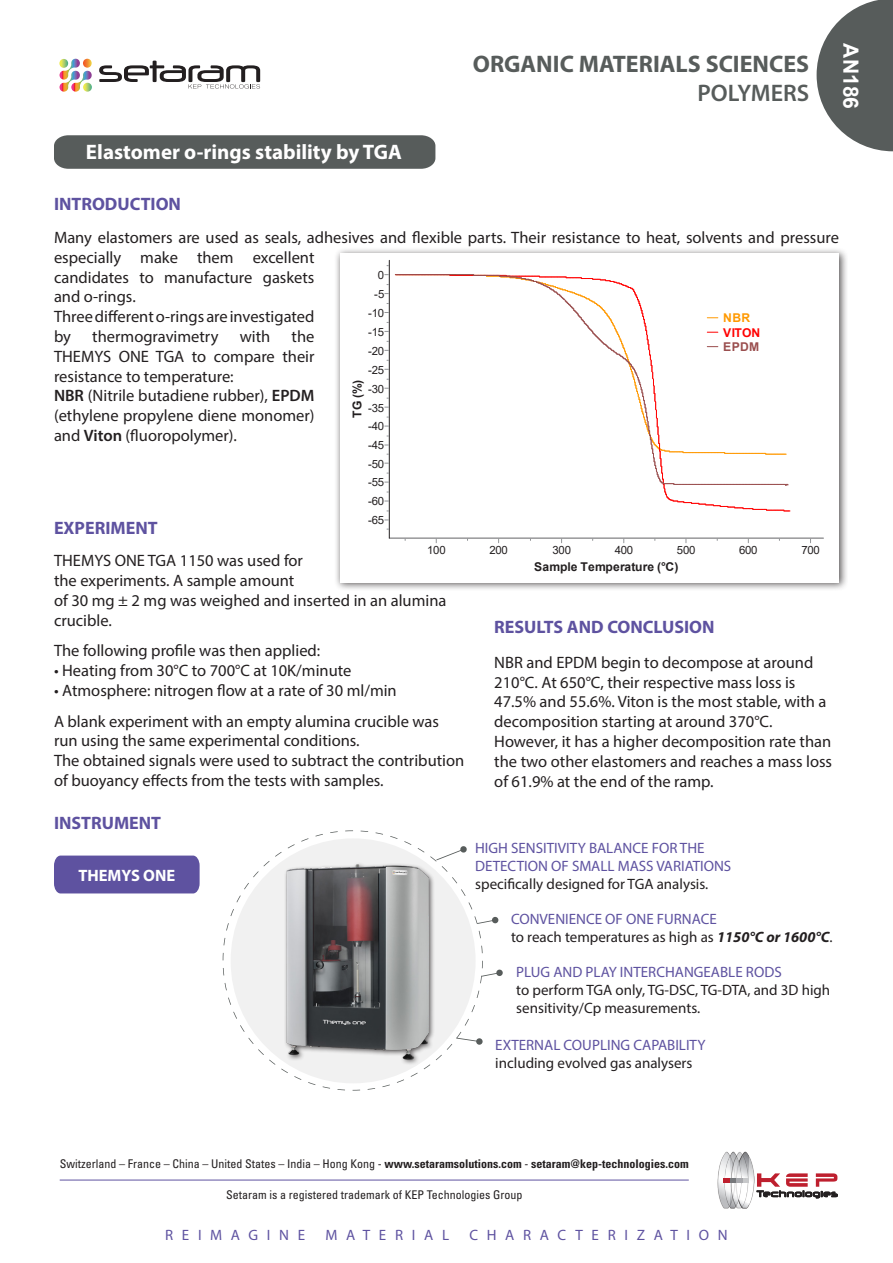
<style>
.page{position:relative;width:893px;height:1263px;background:#fff}
.page>*{position:absolute;margin:0;border:0;box-sizing:border-box;transform-origin:0 0}
.t1{font:700 24px/28.8px "Myriad Pro";color:#575c5b;text-align:right}
.t2{font:700 21px "Myriad Pro";color:#fff}
.t3{font:700 21px "Arial";letter-spacing:.01em;color:#fff}
.t4{font:700 18px "Myriad Pro";color:#5e52a0}
.t5{font:16.5px/19.8px "Myriad Pro";color:#231f20}
.t6{font:700 16.5px "Myriad Pro";color:#fff}
.t7{font:15px/18px "Myriad Pro";color:#231f20}
.t8{font:15px "Myriad Pro";color:#5e52a0}
.t9{font:15px "Myriad Pro";letter-spacing:.58em;color:#5e52a0}
.t10{font:700 12.15px "Arial";letter-spacing:.005em;color:#231f20}
.t11{font:700 12.15px/14.4px "Arial";letter-spacing:.02em;color:#f00}
.t12{font:condensed 12px "Univers LT Std";color:#231f20}
.t13{font:11.4px/18.9px "Arial";letter-spacing:-.025em;color:#231f20;text-align:right}
.s1{font-weight:600}
.s2{color:#f90}
.s3{color:#9a4e4e}
.s4{font-weight:700;font-style:italic}
.s5{font-weight:700}
</style>
<div class="page">
<div style="left:334px;top:247px;width:514px;height:344px;background:#231f20;opacity:.75"></div>
<div style="left:340px;top:253px;width:499px;height:329px;background:#fff"></div>
<hr style="left:389px;top:538px;width:434px;height:1px;background:#636366">
<hr style="left:389px;top:260px;width:1px;height:278px;background:#231f20">
<svg style="left:395px;top:274px;width:395px;height:238px"></svg>
<svg style="left:817px;top:0;width:76px;height:151px"></svg>
<div style="left:54px;top:135px;width:381px;height:34px;background:#575c5b"></div>
<div style="left:54px;top:855px;width:146px;height:38px;background:#5e52a0"></div>
<svg style="left:483px;top:920px;width:12px;height:4px"></svg>
<svg style="left:492px;top:916px;width:7px;height:7px"></svg>
<svg style="left:223px;top:830px;width:260px;height:260px"></svg>
<svg style="left:481px;top:972px;width:15px;height:5px"></svg>
<div style="left:496px;top:969px;width:7px;height:7px;background:#575c5b;border-radius:3px"></div>
<svg style="left:59px;top:59px;width:33px;height:33px"></svg>
<svg style="left:99px;top:61px;width:161px;height:28px"></svg>
<img style="left:268px;top:861px;width:178px;height:215px">
<img style="left:730px;top:1151px;width:17px;height:58px">
<svg style="left:717px;top:1152px;width:121px;height:56px"></svg>
<hr style="left:60px;top:1180px;width:629px;height:1px;background:#5e52a0">
<p class="t2" style="left:86px;top:138px;width:317px">Elastomer o-rings stability by TGA</p>
<p class="t4" style="left:54px;top:193px;width:129px">INTRODUCTION</p>
<p class="t1" style="left:473px;top:49px;width:338px">ORGANIC MATERIALS SCIENCES<br><span class="s1">POLYMERS</span></p>
<p class="t3" style="left:866px;top:43px;width:68px;rotate:90deg">AN186</p>
<p class="t5" style="left:54px;top:227px;width:786px">Many elastomers are used as seals, adhesives and flexible parts. Their resistance to heat, solvents and pressure especially make them excellent<br>candidates to manufacture gaskets<br>and o-rings.</p>
<p class="t5" style="left:54px;top:307px;width:262px">Three different o-rings are investigated by</p>
<p class="t13" style="left:368px;top:265px;width:18px">0 -5 -10 -15 -20 -25 -30 -35 -40 -45 -50 -55 -60 -65</p>
<p class="t11" style="left:723px;top:311px;width:38px"><span class="s2">NBR<br></span>VITON<br><span class="s3">EPDM</span></p>
<p class="t5" style="left:54px;top:326px;width:262px;text-align:justify;text-indent:238px">the THEMYS ONE TGA to compare their resistance to temperature:</p>
<p class="t5" style="left:54px;top:386px;width:262px;text-align:justify"><span class="s1">NBR</span> (Nitrile butadiene rubber), <span class="s1">EPDM </span>(ethylene propylene diene monomer) and <span class="s1">Viton</span> (fluoropolymer).</p>
<p class="t5" style="left:92px;top:326px;width:128px">thermogravimetry</p>
<p class="t5" style="left:240px;top:326px;width:32px">with</p>
<p class="t10" style="left:349px;top:418px;width:40px;rotate:-90deg">TG (%)</p>
<p class="t4" style="left:54px;top:516px;width:105px">EXPERIMENT</p>
<p class="t13" style="left:427px;top:540px;width:20px">100</p>
<p class="t13" style="left:489px;top:540px;width:20px">200</p>
<p class="t13" style="left:552px;top:540px;width:20px">300</p>
<p class="t13" style="left:615px;top:540px;width:20px">400</p>
<p class="t13" style="left:677px;top:540px;width:20px">500</p>
<p class="t13" style="left:739px;top:540px;width:20px">600</p>
<p class="t13" style="left:801px;top:540px;width:20px">700</p>
<p class="t5" style="left:54px;top:551px;width:394px">THEMYS ONE TGA 1150 was used for<br>the experiments. A sample amount<br>of 30 mg ± 2 mg was weighed and inserted in an alumina crucible.</p>
<p class="t5" style="left:54px;top:641px;width:268px">The following profile was then applied:</p>
<p class="t5" style="left:54px;top:660px;width:299px">• Heating from 30°C to 700°C at 10K/minute</p>
<p class="t5" style="left:54px;top:680px;width:344px">• Atmosphere: nitrogen flow at a rate of 30 ml/min</p>
<p class="t5" style="left:54px;top:711px;width:387px">A blank experiment with an empty alumina crucible was run using the same experimental conditions.</p>
<p class="t5" style="left:54px;top:750px;width:412px">The obtained signals were used to subtract the contribution of buoyancy effects from the tests with samples.</p>
<p class="t10" style="left:534px;top:558px;width:146px">Sample Temperature (°C)</p>
<p class="t4" style="left:494px;top:615px;width:222px">RESULTS AND CONCLUSION</p>
<p class="t5" style="left:494px;top:652px;width:334px">NBR and EPDM begin to decompose at around 210°C. At 650°C, their respective mass loss is 47.5% and 55.6%. Viton is the most stable, with a decomposition starting at around 370°C.</p>
<p class="t5" style="left:494px;top:731px;width:339px;text-align:justify">However, it has a higher decomposition rate than the two other elastomers and reaches a mass loss of 61.9% at the end of the ramp.</p>
<p class="t4" style="left:54px;top:812px;width:109px">INSTRUMENT</p>
<p class="t6" style="left:78px;top:864px;width:98px">THEMYS ONE</p>
<p class="t8" style="left:475px;top:838px;width:231px">HIGH SENSITIVITY BALANCE FOR THE</p>
<p class="t8" style="left:475px;top:856px;width:258px">DETECTION OF SMALL MASS VARIATIONS</p>
<p class="t7" style="left:475px;top:874px;width:235px">specifically designed for TGA analysis.</p>
<p class="t8" style="left:511px;top:909px;width:207px">CONVENIENCE OF ONE FURNACE</p>
<p class="t7" style="left:511px;top:927px;width:323px">to reach temperatures as high as <span class="s4">1150°C or 1600°C</span>.</p>
<p class="t8" style="left:516px;top:963px;width:267px">PLUG AND PLAY INTERCHANGEABLE RODS</p>
<p class="t7" style="left:516px;top:981px;width:315px">to perform TGA only, TG-DSC, TG-DTA, and 3D high sensitivity/Cp measurements.</p>
<p class="t8" style="left:495px;top:1035px;width:212px">EXTERNAL COUPLING CAPABILITY</p>
<p class="t7" style="left:495px;top:1053px;width:199px">including evolved gas analysers</p>
<p class="t12" style="left:60px;top:1156px;width:631px">Switzerland – France – China – United States – India – Hong Kong - <span class="s5">www.setaramsolutions.com</span> - <span class="s5">setaram@kep-technologies.com</span></p>
<p class="t12" style="left:226px;top:1187px;width:298px">Setaram is a registered trademark of KEP Technologies Group</p>
<p class="t9" style="left:165px;top:1225px;width:142px">REIMAGINE</p>
<p class="t9" style="left:325px;top:1225px;width:125px">MATERIAL</p>
<p class="t9" style="left:469px;top:1225px;width:260px">CHARACTERIZATION</p>
</div>
